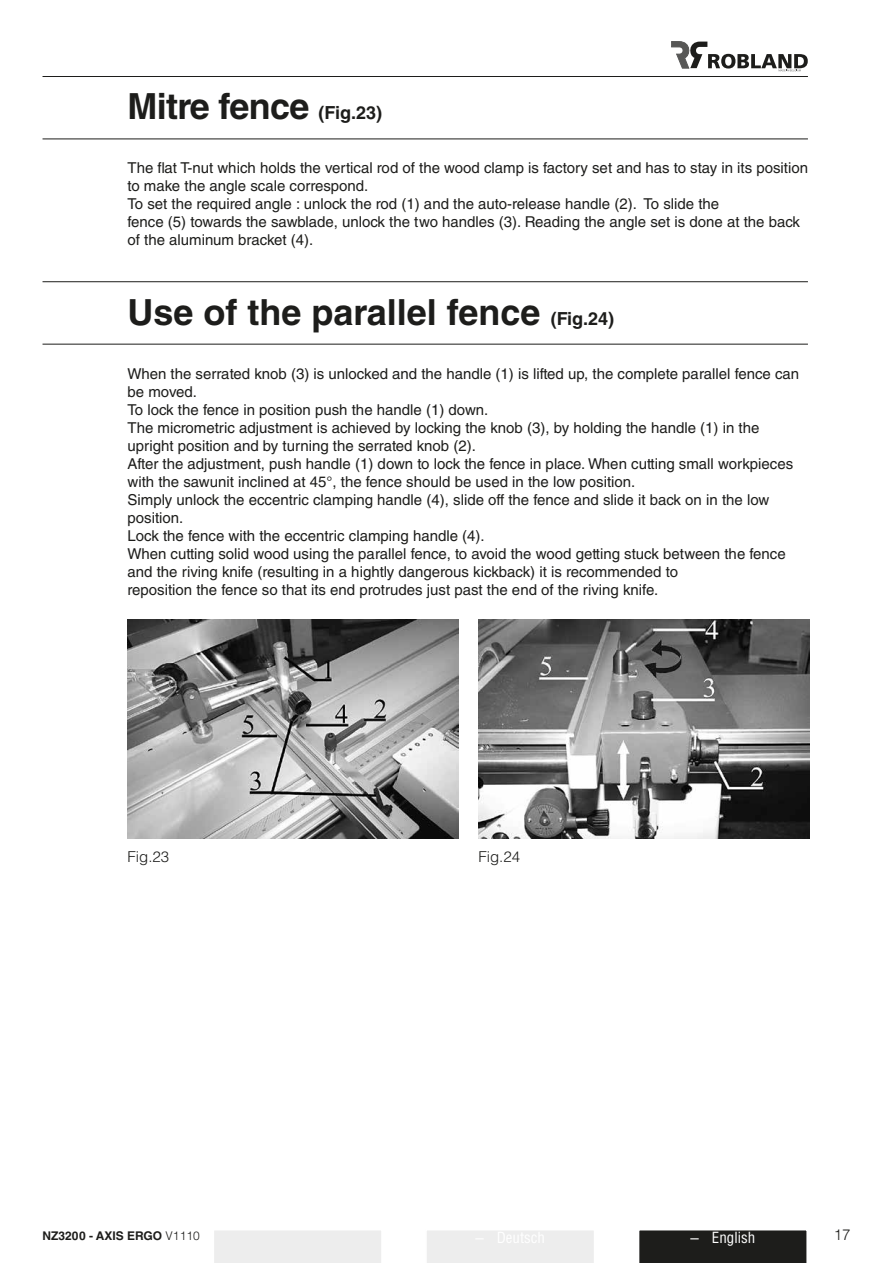
<style>
.page{position:relative;width:893px;height:1263px;background:#fff}
.page>*{position:absolute;margin:0;border:0;box-sizing:border-box;transform-origin:0 0}
.t1{font:700 36px "Helvetica LT Std";color:#1d1d1b}
.t2{font:700 36px "Helvetica LT Std";letter-spacing:-.02em;color:#1d1d1b}
.t3{font:15px/18px "Helvetica LT Std";color:#1d1d1b}
.t4{font:300 15px "Helvetica LT Std";color:#1d1d1b}
.t5{font:condensed 15px "Helvetica LT Std";color:#fff}
.t6{font:700 12px "Helvetica LT Std";color:#1d1d1b}
.s1{font-size:18px}
.s2{font-weight:300}
.s3{font-stretch:normal}
</style>
<div class="page">
<svg style="left:672px;top:42px;width:136px;height:29px"></svg>
<div style="left:639px;top:1230px;width:168px;height:33px;background:#1d1d1b"></div>
<div style="left:427px;top:1231px;width:167px;height:32px;background:#ededed"></div>
<div style="left:214px;top:1231px;width:167px;height:32px;background:#ededed"></div>
<hr style="left:43px;top:76px;width:765px;height:1px;background:#1d1d1b">
<hr style="left:43px;top:139px;width:765px;height:1px;background:#1d1d1b">
<hr style="left:43px;top:281px;width:765px;height:1px;background:#1d1d1b">
<hr style="left:43px;top:344px;width:765px;height:1px;background:#1d1d1b">
<img style="left:128px;top:619px;width:331px;height:220px">
<img style="left:478px;top:619px;width:331px;height:220px">
<h1 class="t2" style="left:128px;top:85px;width:256px">Mitre fence <span class="s1">(Fig.23)</span></h1>
<p class="t3" style="left:128px;top:159px;width:682px">The flat T-nut which holds the vertical rod of the wood clamp is factory set and has to stay in its position to make the angle scale correspond.<br>To set the required angle : unlock the rod (1) and the auto-release handle (2). To slide the<br>fence (5) towards the sawblade, unlock the two handles (3). Reading the angle set is done at the back of the aluminum bracket (4).</p>
<h1 class="t1" style="left:128px;top:290px;width:488px">Use of the parallel fence <span class="s1">(Fig.24)</span></h1>
<p class="t3" style="left:128px;top:364px;width:673px">When the serrated knob (3) is unlocked and the handle (1) is lifted up, the complete parallel fence can be moved.<br>To lock the fence in position push the handle (1) down.<br>The micrometric adjustment is achieved by locking the knob (3), by holding the handle (1) in the upright position and by turning the serrated knob (2).<br>After the adjustment, push handle (1) down to lock the fence in place. When cutting small workpieces with the sawunit inclined at 45°, the fence should be used in the low position.<br>Simply unlock the eccentric clamping handle (4), slide off the fence and slide it back on in the low position.<br>Lock the fence with the eccentric clamping handle (4).<br>When cutting solid wood using the parallel fence, to avoid the wood getting stuck between the fence and the riving knife (resulting in a hightly dangerous kickback) it is recommended to<br>reposition the fence so that its end protrudes just past the end of the riving knife.</p>
<p class="t4" style="left:128px;top:848px;width:43px">Fig.23</p>
<p class="t4" style="left:478px;top:848px;width:43px">Fig.24</p>
<p class="t6" style="left:43px;top:1228px;width:159px">NZ3200 - AXIS ERGO <span class="s2">V1110</span></p>
<p class="t5" style="left:691px;top:1228px;width:66px"><span class="s3">–</span> English</p>
<p class="t4" style="left:834px;top:1225px;width:18px">17</p>
</div>
